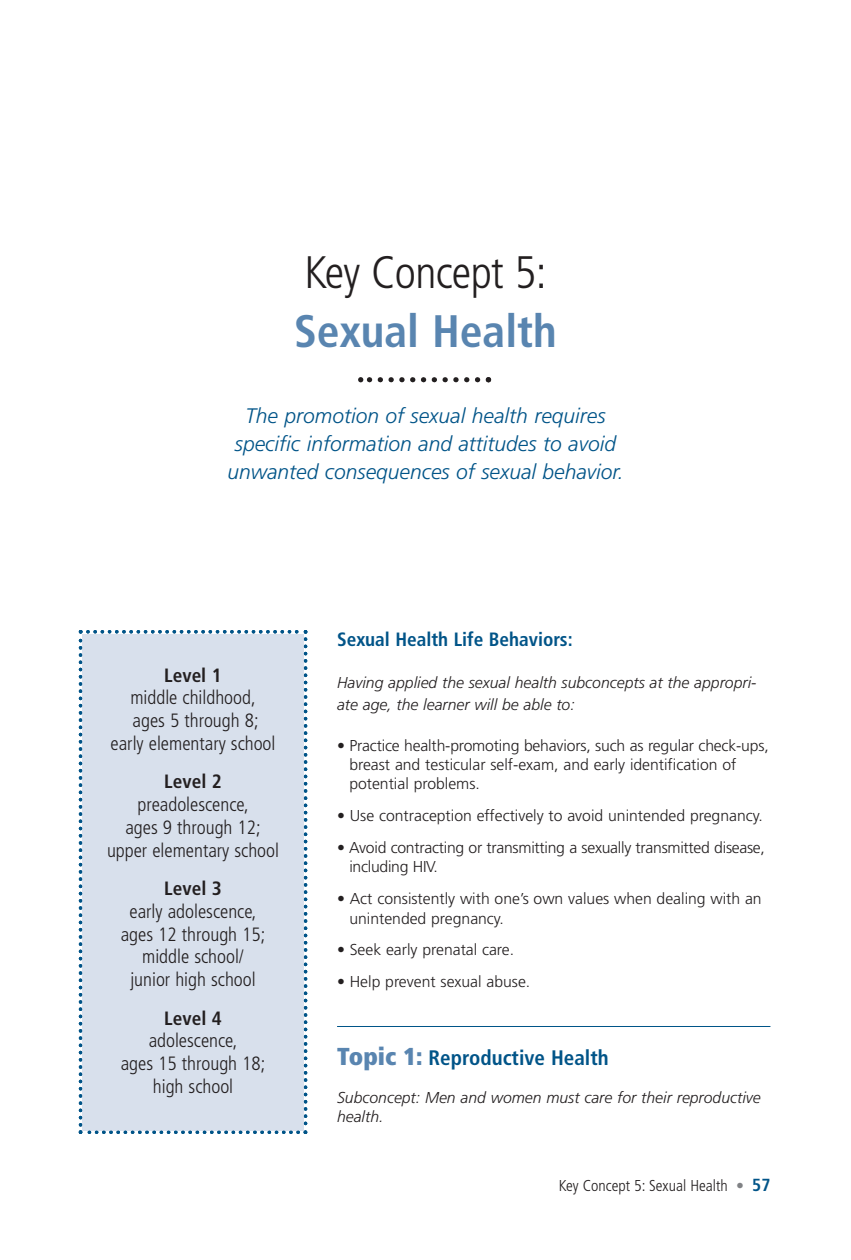
<style>
.page{position:relative;width:851px;height:1260px;background:#fff}
.page>*{position:absolute;margin:0;border:0;box-sizing:border-box;transform-origin:0 0}
.t1{font:300 condensed 45.5px "Frutiger";letter-spacing:-.015em;color:#231f20}
.t2{font:700 condensed 45.5px "Frutiger";color:#5985b0}
.t3{font:italic 300 21px/28px "Frutiger";color:#005488;text-align:center}
.t4{font:700 condensed 21px "Frutiger";color:#005488}
.t5{font:300 condensed 19.25px/22.8px "Frutiger";color:#231f20;text-align:center}
.t6{font:700 condensed 19.25px "Frutiger";color:#005488}
.t7{font:700 condensed 19.25px "Frutiger";color:#231f20}
.t8{font:300 15.75px/19.2px "Frutiger";color:#231f20}
.t9{font:italic 300 15.75px/21.9px "Frutiger";color:#231f20}
.t10{font:300 condensed 15.75px "Frutiger";color:#231f20}
.s1{font-weight:900;font-size:24.5px;color:#5985b0}
.s2{color:#808285}
.s3{font-weight:700;font-size:17.5px;color:#005488}
</style>
<div class="page">
<hr style="left:337px;top:1026px;width:433px;height:1px;background:#005488">
<div style="left:79px;top:630px;width:228px;height:504px;background:#d8e0ec"></div>
<svg style="left:358px;top:377px;width:134px;height:5px"></svg>
<h1 class="t1" style="left:304px;top:254px;width:244px">Key Concept 5:</h1>
<h1 class="t2" style="left:294px;top:313px;width:264px">Sexual Health</h1>
<h2 class="t3" style="left:227px;top:403px;width:397px">The promotion of sexual health requires specific information and attitudes to avoid unwanted consequences of sexual behavior.</h2>
<p class="t7" style="left:164px;top:667px;width:59px">Level 1</p>
<p class="t5" style="left:111px;top:688px;width:166px">middle childhood,<br>ages 5 through 8;<br>early elementary school</p>
<p class="t7" style="left:164px;top:774px;width:59px">Level 2</p>
<p class="t5" style="left:107px;top:795px;width:173px">preadolescence,<br>ages 9 through 12; upper elementary school</p>
<p class="t7" style="left:164px;top:881px;width:59px">Level 3</p>
<p class="t5" style="left:121px;top:901px;width:146px">early adolescence, ages 12 through 15; middle school/ junior high school</p>
<p class="t7" style="left:164px;top:1010px;width:59px">Level 4</p>
<p class="t5" style="left:121px;top:1031px;width:146px">adolescence,<br>ages 15 through 18; high school</p>
<p class="t6" style="left:337px;top:632px;width:237px">Sexual Health Life Behaviors:</p>
<p class="t9" style="left:337px;top:673px;width:421px">Having applied the sexual health subconcepts at the appropri&shy;ate age, the learner will be able to:</p>
<p class="t8" style="left:349px;top:737px;width:421px;text-indent:-12px">• Practice health-promoting behaviors, such as regular check-ups, breast and testicular self-exam, and early identification of potential problems.</p>
<p class="t8" style="left:337px;top:807px;width:427px">• Use contraception effectively to avoid unintended pregnancy.</p>
<p class="t8" style="left:349px;top:839px;width:417px;text-indent:-12px">• Avoid contracting or transmitting a sexually transmitted disease, including HIV.</p>
<p class="t8" style="left:349px;top:890px;width:414px;text-indent:-12px">• Act consistently with one’s own values when dealing with an unintended pregnancy.</p>
<p class="t8" style="left:337px;top:941px;width:179px">• Seek early prenatal care.</p>
<p class="t8" style="left:337px;top:973px;width:195px">• Help prevent sexual abuse.</p>
<h2 class="t4" style="left:337px;top:1049px;width:273px"><span class="s1">Topic 1:</span> Reproductive Health</h2>
<p class="t9" style="left:337px;top:1089px;width:425px;line-height:19.2px">Subconcept: Men and women must care for their reproductive health.</p>
<p class="t10" style="left:558px;top:1180px;width:213px">Key Concept 5: Sexual Health <span class="s2">•</span> <span class="s3">57</span></p>
</div>
